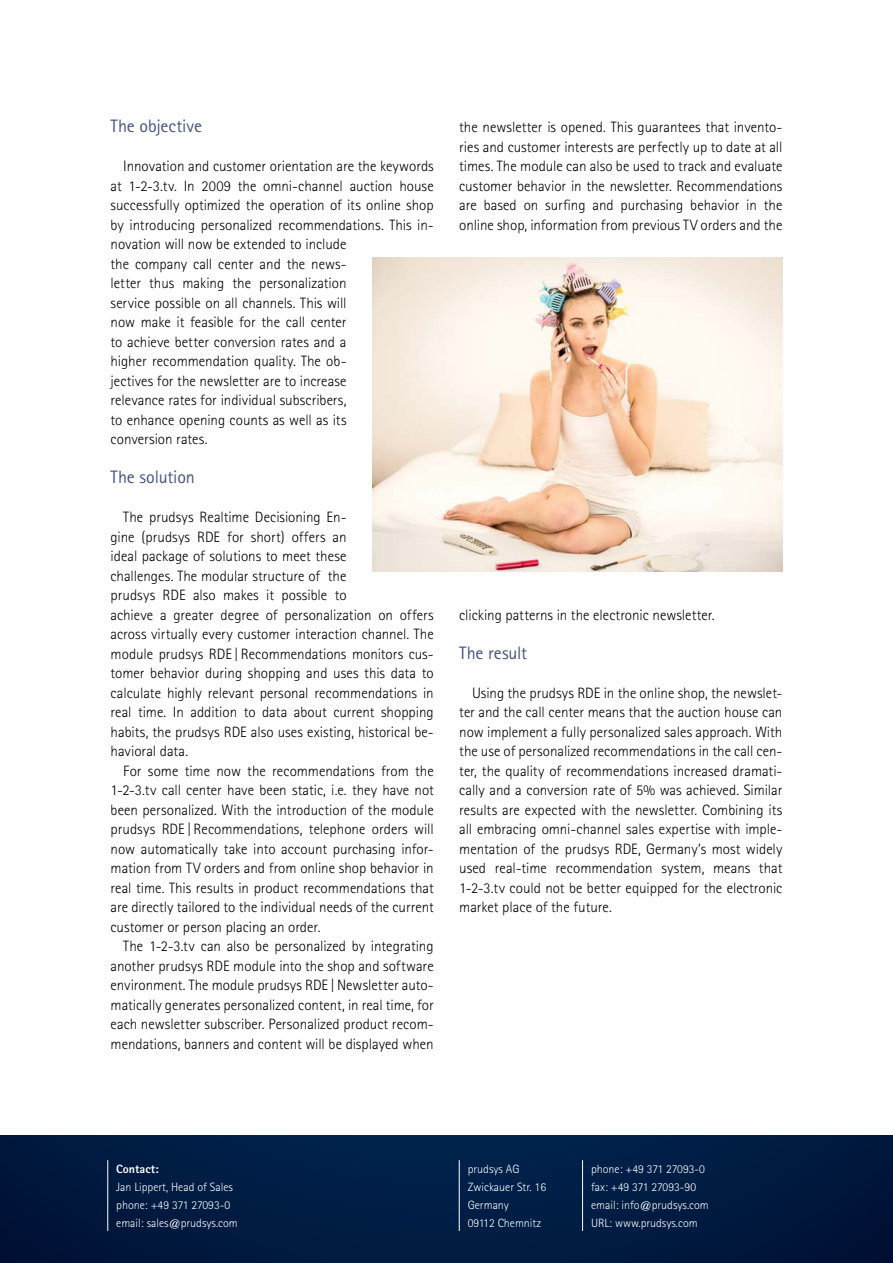
<style>
.page{position:relative;width:893px;height:1263px;background:#fff}
.page>*{position:absolute;margin:0;border:0;box-sizing:border-box;transform-origin:0 0}
.t1{font:18px "Rotis Sans Serif Std";letter-spacing:-.01em;color:#475583}
.t2{font:300 15px/19.5px "Rotis Sans Serif Std";color:#000;text-align:justify}
.t3{font:300 12px/18px "Rotis Sans Serif Std";color:#fff}
.t4{font:800 12px "Rotis Sans Serif Std";color:#fff}
</style>
<div class="page">
<div style="left:0;top:1135px;width:893px;height:128px;background:#001b42"></div>
<hr style="left:108px;top:1160px;width:1px;height:71px;background:#fff">
<hr style="left:459px;top:1160px;width:1px;height:71px;background:#fff">
<hr style="left:582px;top:1160px;width:1px;height:71px;background:#fff">
<img style="left:372px;top:258px;width:410px;height:313px">
<p class="t1" style="left:111px;top:115px;width:93px">The objective</p>
<p class="t2" style="left:111px;top:156px;width:325px;text-align:left;text-indent:13px">Innovation and customer orientation are the keywords at 1-2-3.tv. In 2009 the omni-channel auction house successfully optimized the operation of its online shop by introducing personalized recommendations. This in&shy;novation will now be extended to include<br>the company call center and the news-<br>letter thus making the personalization<br>service possible on all channels. This will<br>now make it feasible for the call center<br>to achieve better conversion rates and a<br>higher recommendation quality. The ob-<br>jectives for the newsletter are to increase<br>relevance rates for individual subscribers,<br>to enhance opening counts as well as its<br>conversion rates.</p>
<p class="t1" style="left:111px;top:466px;width:86px">The solution</p>
<p class="t2" style="left:111px;top:507px;width:325px;text-align:left;text-indent:13px">The prudsys Realtime Decisioning En-<br>gine (prudsys RDE for short) offers an<br>ideal package of solutions to meet these<br>challenges. The modular structure of the<br>prudsys RDE also makes it possible to<br>achieve a greater degree of personalization on offers across virtually every customer interaction channel. The module prudsys RDE |Recommendations monitors cus&shy;tomer behavior during shopping and uses this data to calculate highly relevant personal recommendations in real time. In addition to data about current shopping habits, the prudsys RDE also uses existing, historical be&shy;havioral data.</p>
<p class="t2" style="left:111px;top:761px;width:325px;text-indent:13px">For some time now the recommendations from the 1-2-3.tv call center have been static, i.e. they have not been personalized. With the introduction of the module prudsys RDE |Recommendations, telephone orders will now automatically take into account purchasing infor&shy;mation from TV orders and from online shop behavior in real time. This results in product recommendations that are directly tailored to the individual needs of the current customer or person placing an order.</p>
<p class="t2" style="left:111px;top:936px;width:325px;text-indent:13px">The 1-2-3.tv can also be personalized by integrating another prudsys RDE module into the shop and software environment. The module prudsys RDE |Newsletter auto&shy;matically generates personalized content, in real time, for each newsletter subscriber. Personalized product recom&shy;mendations, banners and content will be displayed when</p>
<p class="t2" style="left:459px;top:117px;width:325px">the newsletter is opened. This guarantees that invento&shy;ries and customer interests are perfectly up to date at all times. The module can also be used to track and evaluate customer behavior in the newsletter. Recommendations are based on surfing and purchasing behavior in the online shop, information from previous TV orders and the</p>
<p class="t2" style="left:459px;top:605px;width:257px">clicking patterns in the electronic newsletter.</p>
<p class="t1" style="left:459px;top:642px;width:69px">The result</p>
<p class="t2" style="left:459px;top:683px;width:325px;text-indent:13px">Using the prudsys RDE in the online shop, the newslet&shy;ter and the call center means that the auction house can now implement a fully personalized sales approach. With the use of personalized recommendations in the call cen&shy;ter, the quality of recommendations increased dramati&shy;cally and a conversion rate of 5% was achieved. Similar results are expected with the newsletter. Combining its all embracing omni-channel sales expertise with imple&shy;mentation of the prudsys RDE, Germany’s most widely used real-time recommendation system, means that 1-2-3.tv could not be better equipped for the electronic market place of the future.</p>
<p class="t4" style="left:116px;top:1161px;width:44px">Contact:</p>
<p class="t3" style="left:116px;top:1178px;width:123px">Jan Lippert, Head of Sales phone: +49 371 27093-0 email: sales@prudsys.com</p>
<p class="t3" style="left:468px;top:1160px;width:80px">prudsys AG<br>Zwickauer Str. 16<br>Germany<br>09112 Chemnitz</p>
<p class="t3" style="left:591px;top:1160px;width:119px">phone: +49 371 27093-0 fax: +49 371 27093-90 email: info@prudsys.com<br>URL: www.prudsys.com</p>
</div>
